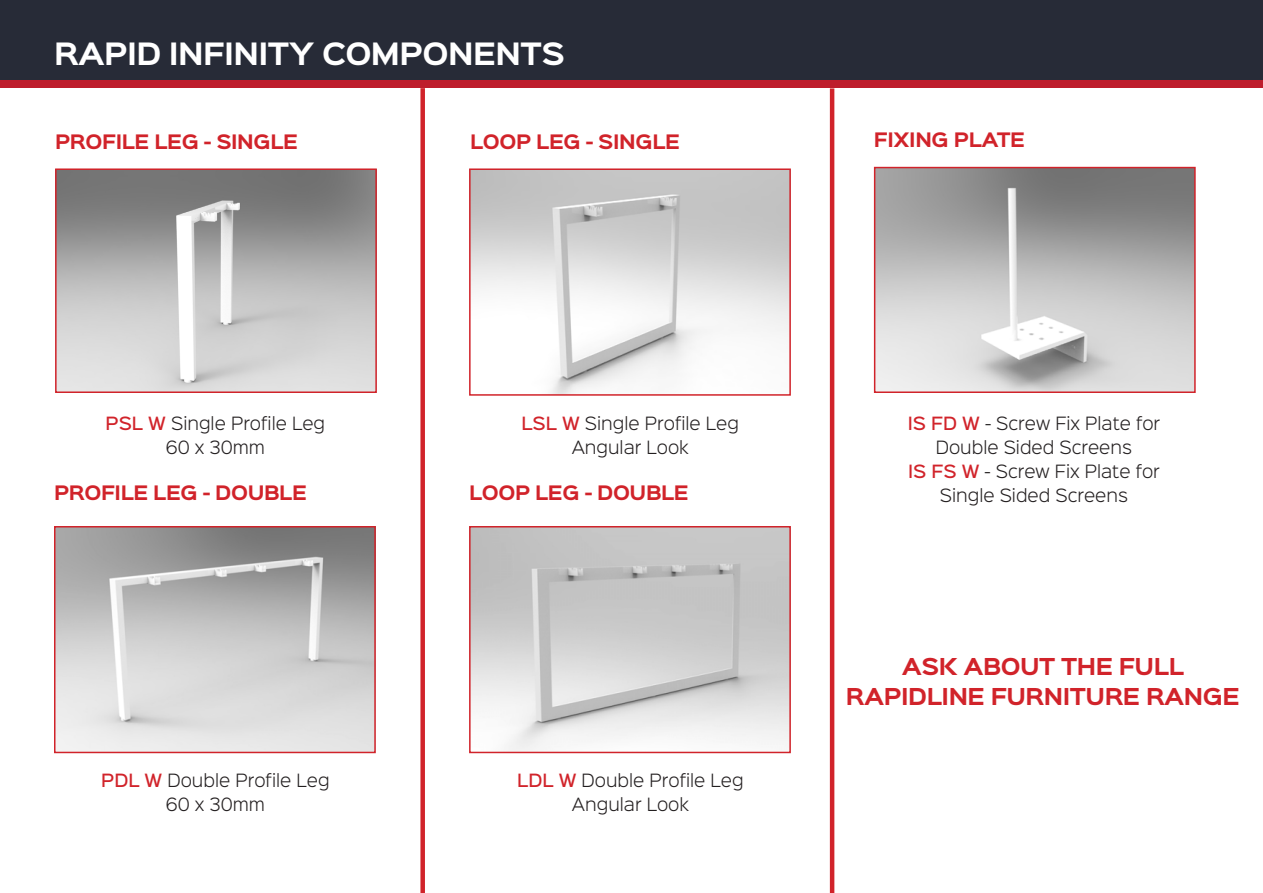
<style>
.page{position:relative;width:1263px;height:893px;background:#fff}
.page>*{position:absolute;margin:0;border:0;box-sizing:border-box;transform-origin:0 0}
.t1{font:700 27.75px "Sinkin Sans 700";letter-spacing:-.02em;color:#fff}
.t2{font:700 21px/30px "Sinkin Sans 700";letter-spacing:-.02em;color:#d1232a;text-align:center}
.t3{font:700 18px "Sinkin Sans 700";letter-spacing:-.02em;color:#d1232a}
.t4{font:300 16.5px "Sinkin Sans 300";color:#231f20}
.s1{font-family:"Sinkin Sans 500";font-weight:500;color:#d1232a}
</style>
<div class="page">
<div style="left:0;top:0;width:1263px;height:81px;background:#272b37"></div>
<div style="left:0;top:80px;width:1263px;height:8px;background:#be1d2c"></div>
<img style="left:58px;top:171px;width:316px;height:219px">
<div style="left:55px;top:168px;width:322px;height:225px;border:2px solid #d1232a"></div>
<img style="left:57px;top:529px;width:316px;height:221px">
<div style="left:54px;top:526px;width:322px;height:227px;border:2px solid #d1232a"></div>
<img style="left:472px;top:171px;width:316px;height:222px">
<div style="left:469px;top:168px;width:322px;height:228px;border:2px solid #d1232a"></div>
<img style="left:472px;top:529px;width:316px;height:221px">
<div style="left:469px;top:526px;width:322px;height:227px;border:2px solid #d1232a"></div>
<img style="left:877px;top:170px;width:316px;height:220px">
<div style="left:874px;top:167px;width:322px;height:226px;border:2px solid #d1232a"></div>
<div style="left:420px;top:88px;width:5px;height:805px;background:#d1232a"></div>
<hr style="left:830px;top:88px;width:4px;height:805px;background:#d1232a">
<p class="t1" style="left:54px;top:39px;width:512px">RAPID INFINITY COMPONENTS</p>
<p class="t3" style="left:55px;top:132px;width:244px">PROFILE LEG - SINGLE</p>
<p class="t3" style="left:470px;top:132px;width:211px">LOOP LEG - SINGLE</p>
<p class="t3" style="left:874px;top:130px;width:153px">FIXING PLATE</p>
<p class="t4" style="left:106px;top:410px;width:221px"><span class="s1">PSL W</span> Single Profile Leg</p>
<p class="t4" style="left:166px;top:434px;width:101px">60 x 30mm</p>
<p class="t3" style="left:54px;top:483px;width:254px">PROFILE LEG - DOUBLE</p>
<p class="t4" style="left:101px;top:767px;width:230px"><span class="s1">PDL W</span> Double Profile Leg</p>
<p class="t4" style="left:166px;top:791px;width:101px">60 x 30mm</p>
<p class="t4" style="left:521px;top:410px;width:219px"><span class="s1">LSL W</span> Single Profile Leg</p>
<p class="t4" style="left:572px;top:434px;width:119px">Angular Look</p>
<p class="t3" style="left:469px;top:483px;width:221px">LOOP LEG - DOUBLE</p>
<p class="t4" style="left:517px;top:767px;width:228px"><span class="s1">LDL W</span> Double Profile Leg</p>
<p class="t4" style="left:572px;top:791px;width:119px">Angular Look</p>
<p class="t4" style="left:908px;top:410px;width:254px"><span class="s1">IS FD W</span> - Screw Fix Plate for</p>
<p class="t4" style="left:936px;top:434px;width:198px">Double Sided Screens</p>
<p class="t4" style="left:908px;top:458px;width:253px"><span class="s1">IS FS W</span> - Screw Fix Plate for</p>
<p class="t4" style="left:940px;top:482px;width:190px">Single Sided Screens</p>
<p class="t2" style="left:846px;top:653px;width:396px">ASK ABOUT THE FULL<br>RAPIDLINE FURNITURE RANGE</p>
</div>
